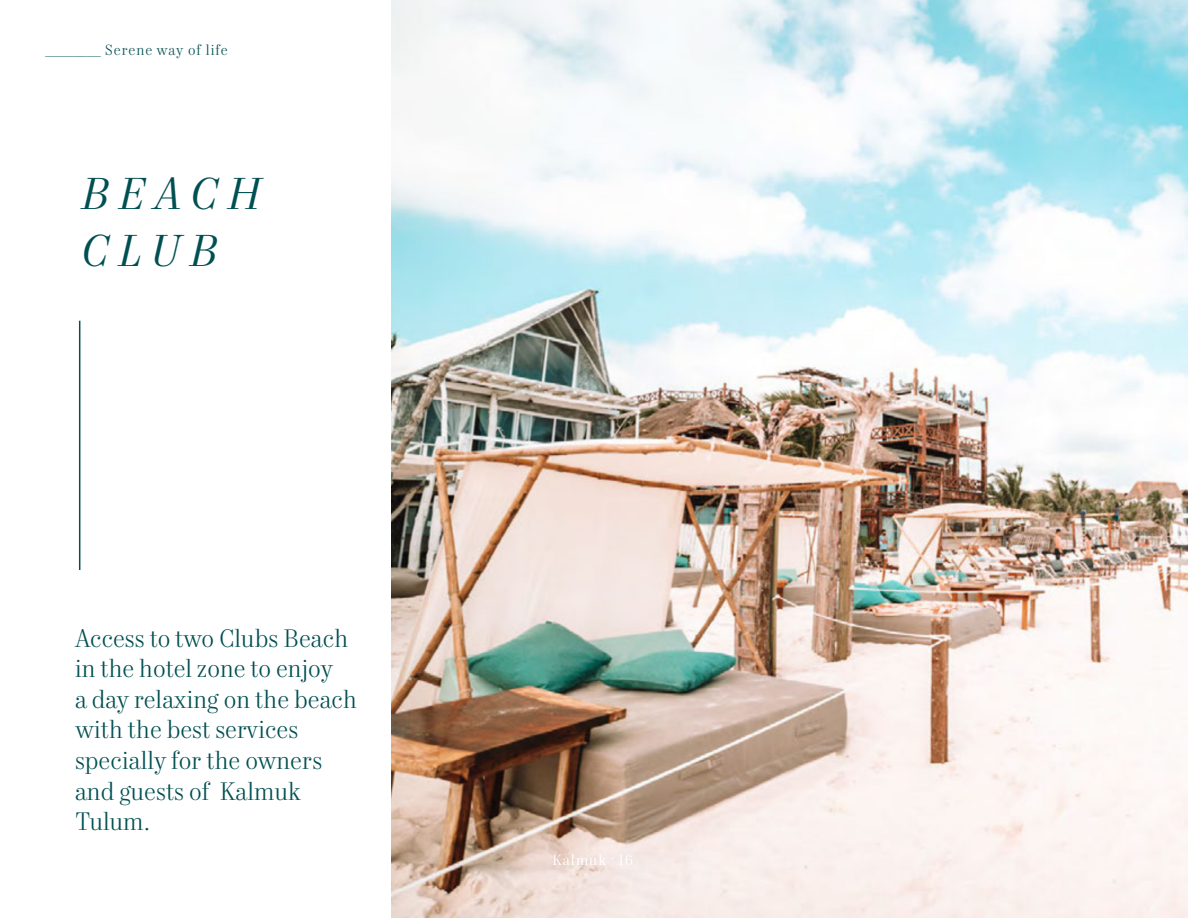
<style>
.page{position:relative;width:1188px;height:918px;background:#fff}
.page>*{position:absolute;margin:0;border:0;box-sizing:border-box;transform-origin:0 0}
.t1{font:italic 45px/57px "Mort Modern 08";letter-spacing:.2em;color:#004f51}
.t2{font:300 25.5px/30.6px "Mort Modern 07";color:#004f51}
.t3{font:300 15px "Mort Modern 07";letter-spacing:.06em;color:#004f51}
.t4{font:15px "Mort Modern 08";letter-spacing:.06em;color:#fff}
</style>
<div class="page">
<img style="left:392px;top:0;width:796px;height:918px">
<hr style="left:79px;top:321px;width:1px;height:249px;background:#004f51">
<p class="t3" style="left:45px;top:44px;width:184px">________ Serene way of life</p>
<h1 class="t1" style="left:80px;top:169px;width:182px">BEACH<br>CLUB</h1>
<p class="t2" style="left:75px;top:625px;width:284px">Access to two Clubs Beach in the hotel zone to enjoy<br>a day relaxing on the beach with the best services specially for the owners and guests of Kalmuk<br>Tulum.</p>
<p class="t4" style="left:552px;top:854px;width:83px">Kalmuk · 16</p>
</div>
